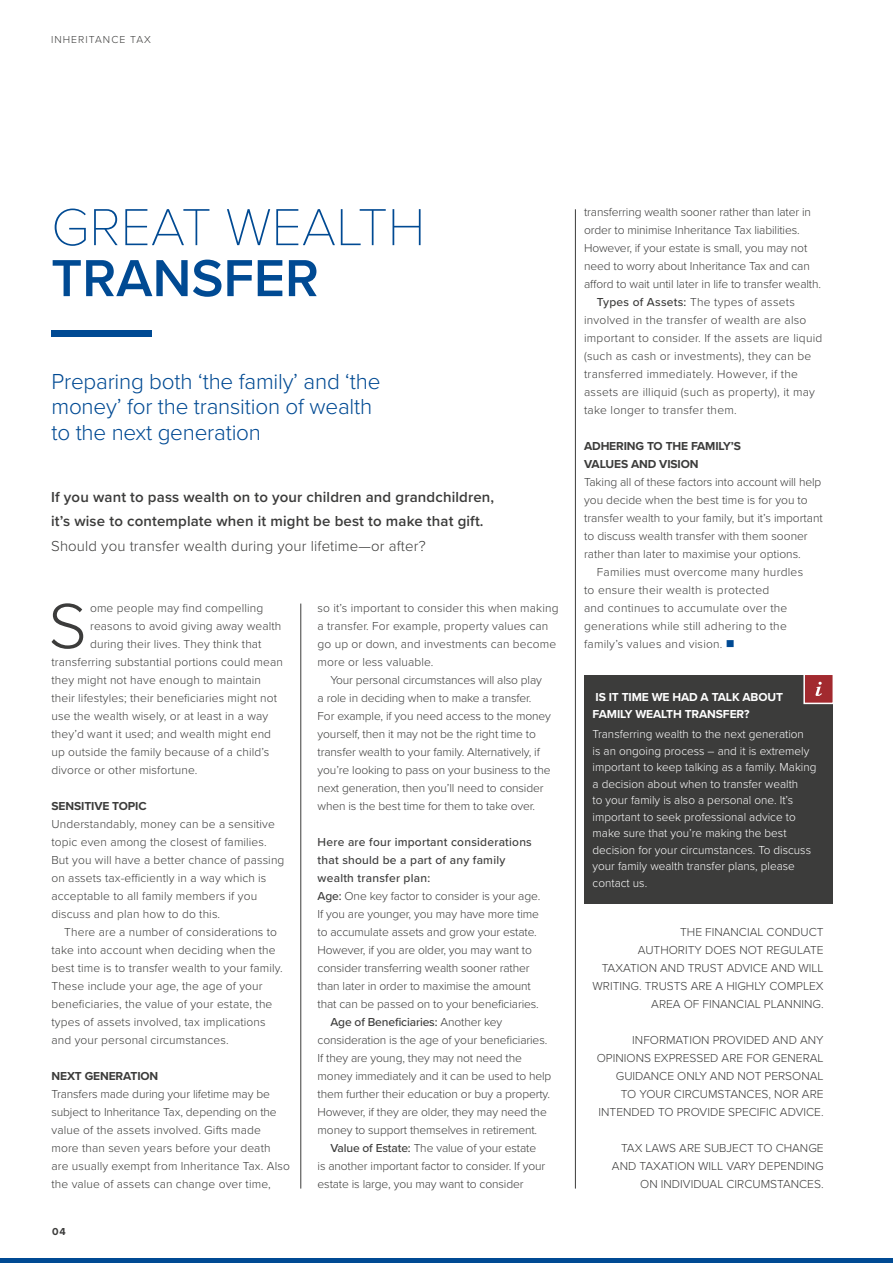
<style>
.page{position:relative;width:893px;height:1263px;background:#fff}
.page>*{position:absolute;margin:0;border:0;box-sizing:border-box;transform-origin:0 0}
.t1{font:300 66px "Proxima Nova";color:#3c3c3b}
.t2{font:100 54px "Proxima Nova T";color:#004a93}
.t3{font:600 54px "Proxima Nova";color:#004a93}
.t4{font:300 22.5px/25.5px "Proxima Nova";letter-spacing:-.01em;color:#004a93}
.t5{font:600 15px/24px "Proxima Nova";letter-spacing:.01em;color:#3c3c3b}
.t6{font:300 15px "Proxima Nova";letter-spacing:.01em;color:#3c3c3b}
.t7{font:300 12px/18px "Proxima Nova";color:#3c3c3b}
.t8{font:300 12px "Proxima Nova";letter-spacing:.02em;color:#3c3c3b}
.t9{font:300 12px/16.5px "Proxima Nova";color:#fff}
.t10{font:500 12px "Proxima Nova";letter-spacing:.02em;color:#3c3c3b}
.t11{font:700 12px/18px "Proxima Nova";letter-spacing:-.01em;color:#3c3c3b}
.t12{font:700 12px/16.5px "Proxima Nova";letter-spacing:-.01em;color:#fff}
.t13{font:500 12px "Proxima Nova";letter-spacing:-.01em;color:#3c3c3b}
.t14{font:300 10.5px "Proxima Nova";letter-spacing:.1em;color:#3c3c3b}
.t15{font:700 10.5px "Proxima Nova";color:#3c3c3b}
.s1{font-weight:500}
.s2{font-weight:300}
.s3{color:#004a93}
</style>
<div class="page">
<div style="left:584px;top:675px;width:248px;height:228px;background:#3c3c3b"></div>
<div style="left:803px;top:673px;width:31px;height:31px;background:#a22a2f;border:2px solid #fff"></div>
<svg style="left:815px;top:682px;width:7px;height:14px"></svg>
<hr style="left:301px;top:603px;width:1px;height:585px;background:#3c3c3b">
<hr style="left:575px;top:209px;width:1px;height:979px;background:#3c3c3b">
<div style="left:51px;top:330px;width:100px;height:7px;background:#004a93"></div>
<hr style="left:0;top:1259px;width:893px;height:4px;background:#004a93">
<p class="t14" style="left:51px;top:31px;width:102px">INHERITANCE TAX</p>
<h2 class="t2" style="left:51px;top:187px;width:376px">GREAT WEALTH</h2>
<h2 class="t3" style="left:51px;top:238px;width:269px">TRANSFER</h2>
<h3 class="t4" style="left:52px;top:367px;width:331px">Preparing both ‘the family’ and ‘the money’ for the transition of wealth to the next generation</h3>
<p class="t5" style="left:51px;top:485px;width:445px">If you want to pass wealth on to your children and grandchildren, it’s wise to contemplate when it might be best to make that gift.</p>
<p class="t6" style="left:51px;top:534px;width:376px">Should you transfer wealth during your lifetime—or after?</p>
<h1 class="t1" style="left:48px;top:577px;width:40px">S</h1>
<p class="t7" style="left:90px;top:598px;width:175px">ome people may find compelling</p>
<p class="t7" style="left:90px;top:616px;width:193px">reasons to avoid giving away wealth</p>
<p class="t7" style="left:90px;top:634px;width:173px">during their lives. They think that</p>
<p class="t7" style="left:52px;top:652px;width:233px">transferring substantial portions could mean</p>
<p class="t7" style="left:52px;top:670px;width:211px">they might not have enough to maintain</p>
<p class="t7" style="left:52px;top:688px;width:227px">their lifestyles; their beneficiaries might not</p>
<p class="t7" style="left:52px;top:706px;width:218px">use the wealth wisely, or at least in a way</p>
<p class="t7" style="left:52px;top:724px;width:221px">they’d want it used; and wealth might end</p>
<p class="t7" style="left:52px;top:742px;width:219px">up outside the family because of a child’s</p>
<p class="t7" style="left:52px;top:760px;width:148px">divorce or other misfortune.</p>
<p class="t11" style="left:52px;top:797px;width:97px">SENSITIVE TOPIC</p>
<p class="t7" style="left:52px;top:814px;width:234px">Understandably, money can be a sensitive topic even among the closest of families.<br>But you will have a better chance of passing on assets tax-efficiently in a way which is acceptable to all family members if you discuss and plan how to do this.</p>
<p class="t7" style="left:52px;top:922px;width:233px;text-indent:13px">There are a number of considerations to take into account when deciding when the best time is to transfer wealth to your family.<br>These include your age, the age of your beneficiaries, the value of your estate, the types of assets involved, tax implications and your personal circumstances.</p>
<p class="t11" style="left:52px;top:1067px;width:108px">NEXT GENERATION</p>
<p class="t7" style="left:52px;top:1084px;width:240px">Transfers made during your lifetime may be subject to Inheritance Tax, depending on the value of the assets involved. Gifts made more than seven years before your death are usually exempt from Inheritance Tax. Also the value of assets can change over time,</p>
<p class="t15" style="left:52px;top:1223px;width:15px">04</p>
<p class="t7" style="left:318px;top:598px;width:242px">so it’s important to consider this when making a transfer. For example, property values can go up or down, and investments can become more or less valuable.</p>
<p class="t7" style="left:318px;top:670px;width:235px;text-indent:13px">Your personal circumstances will also play a role in deciding when to make a transfer.<br>For example, if you need access to the money yourself, then it may not be the right time to transfer wealth to your family. Alternatively, if you’re looking to pass on your business to the next generation, then you’ll need to consider when is the best time for them to take over.</p>
<p class="t10" style="left:318px;top:833px;width:216px">Here are four important considerations</p>
<p class="t10" style="left:318px;top:851px;width:189px">that should be a part of any family</p>
<p class="t10" style="left:318px;top:869px;width:114px">wealth transfer plan:</p>
<p class="t7" style="left:318px;top:886px;width:224px"><span class="s1">Age:</span> One key factor to consider is your age.</p>
<p class="t7" style="left:318px;top:904px;width:223px">If you are younger, you may have more time</p>
<p class="t7" style="left:318px;top:922px;width:221px">to accumulate assets and grow your estate.</p>
<p class="t7" style="left:318px;top:940px;width:216px">However, if you are older, you may want to</p>
<p class="t7" style="left:318px;top:958px;width:213px">consider transferring wealth sooner rather</p>
<p class="t7" style="left:318px;top:976px;width:215px">than later in order to maximise the amount</p>
<p class="t7" style="left:318px;top:994px;width:223px">that can be passed on to your beneficiaries.</p>
<p class="t13" style="left:330px;top:1013px;width:173px">Age of Beneficiaries: <span class="s2">Another key</span></p>
<p class="t7" style="left:318px;top:1030px;width:231px">consideration is the age of your beneficiaries.</p>
<p class="t7" style="left:318px;top:1048px;width:206px">If they are young, they may not need the</p>
<p class="t7" style="left:318px;top:1066px;width:235px">money immediately and it can be used to help</p>
<p class="t7" style="left:318px;top:1084px;width:234px">them further their education or buy a property.</p>
<p class="t7" style="left:318px;top:1102px;width:231px">However, if they are older, they may need the</p>
<p class="t7" style="left:318px;top:1120px;width:221px">money to support themselves in retirement.</p>
<p class="t7" style="left:330px;top:1138px;width:207px"><span class="s1">Value of Estate:</span> The value of your estate</p>
<p class="t7" style="left:318px;top:1156px;width:229px">is another important factor to consider. If your</p>
<p class="t7" style="left:318px;top:1174px;width:207px">estate is large, you may want to consider</p>
<p class="t7" style="left:584px;top:202px;width:229px">transferring wealth sooner rather than later in</p>
<p class="t7" style="left:584px;top:220px;width:217px">order to minimise Inheritance Tax liabilities.</p>
<p class="t7" style="left:584px;top:238px;width:225px">However, if your estate is small, you may not</p>
<p class="t7" style="left:584px;top:256px;width:227px">need to worry about Inheritance Tax and can</p>
<p class="t7" style="left:584px;top:274px;width:238px">afford to wait until later in life to transfer wealth.</p>
<p class="t8" style="left:597px;top:293px;width:200px"><span class="s1">Types of Assets:</span> The types of assets</p>
<p class="t8" style="left:584px;top:311px;width:224px">involved in the transfer of wealth are also</p>
<p class="t8" style="left:584px;top:329px;width:240px">important to consider. If the assets are liquid</p>
<p class="t8" style="left:584px;top:347px;width:229px">(such as cash or investments), they can be</p>
<p class="t8" style="left:584px;top:365px;width:215px">transferred immediately. However, if the</p>
<p class="t8" style="left:584px;top:383px;width:232px">assets are illiquid (such as property), it may</p>
<p class="t8" style="left:584px;top:401px;width:154px">take longer to transfer them.</p>
<p class="t11" style="left:584px;top:437px;width:158px">ADHERING TO THE FAMILY’S<br>VALUES AND VISION</p>
<p class="t7" style="left:584px;top:472px;width:239px">Taking all of these factors into account will help</p>
<p class="t7" style="left:584px;top:490px;width:225px">you decide when the best time is for you to</p>
<p class="t7" style="left:584px;top:508px;width:240px">transfer wealth to your family, but it’s important</p>
<p class="t7" style="left:584px;top:526px;width:225px">to discuss wealth transfer with them sooner</p>
<p class="t7" style="left:584px;top:544px;width:218px">rather than later to maximise your options.</p>
<p class="t8" style="left:597px;top:563px;width:208px">Families must overcome many hurdles</p>
<p class="t8" style="left:584px;top:581px;width:187px">to ensure their wealth is protected</p>
<p class="t8" style="left:584px;top:599px;width:205px">and continues to accumulate over the</p>
<p class="t8" style="left:584px;top:617px;width:204px">generations while still adhering to the</p>
<p class="t8" style="left:584px;top:635px;width:152px">family’s values and vision. <span class="s3">■</span></p>
<p class="t12" style="left:593px;top:688px;width:192px">IS IT TIME WE HAD A TALK ABOUT<br>FAMILY WEALTH TRANSFER?</p>
<p class="t9" style="left:593px;top:725px;width:225px">Transferring wealth to the next generation<br>is an ongoing process – and it is extremely important to keep talking as a family. Making a decision about when to transfer wealth<br>to your family is also a personal one. It’s important to seek professional advice to make sure that you’re making the best decision for your circumstances. To discuss your family wealth transfer plans, please contact us.</p>
<p class="t7" style="left:592px;top:922px;width:233px;text-align:right">THE FINANCIAL CONDUCT<br>AUTHORITY DOES NOT REGULATE<br>TAXATION AND TRUST ADVICE AND WILL<br>WRITING. TRUSTS ARE A HIGHLY COMPLEX<br>AREA OF FINANCIAL PLANNING.</p>
<p class="t7" style="left:597px;top:1030px;width:228px;text-align:right">INFORMATION PROVIDED AND ANY<br>OPINIONS EXPRESSED ARE FOR GENERAL<br>GUIDANCE ONLY AND NOT PERSONAL<br>TO YOUR CIRCUMSTANCES, NOR ARE<br>INTENDED TO PROVIDE SPECIFIC ADVICE.</p>
<p class="t7" style="left:612px;top:1138px;width:213px;text-align:right">TAX LAWS ARE SUBJECT TO CHANGE<br>AND TAXATION WILL VARY DEPENDING<br>ON INDIVIDUAL CIRCUMSTANCES.</p>
</div>
